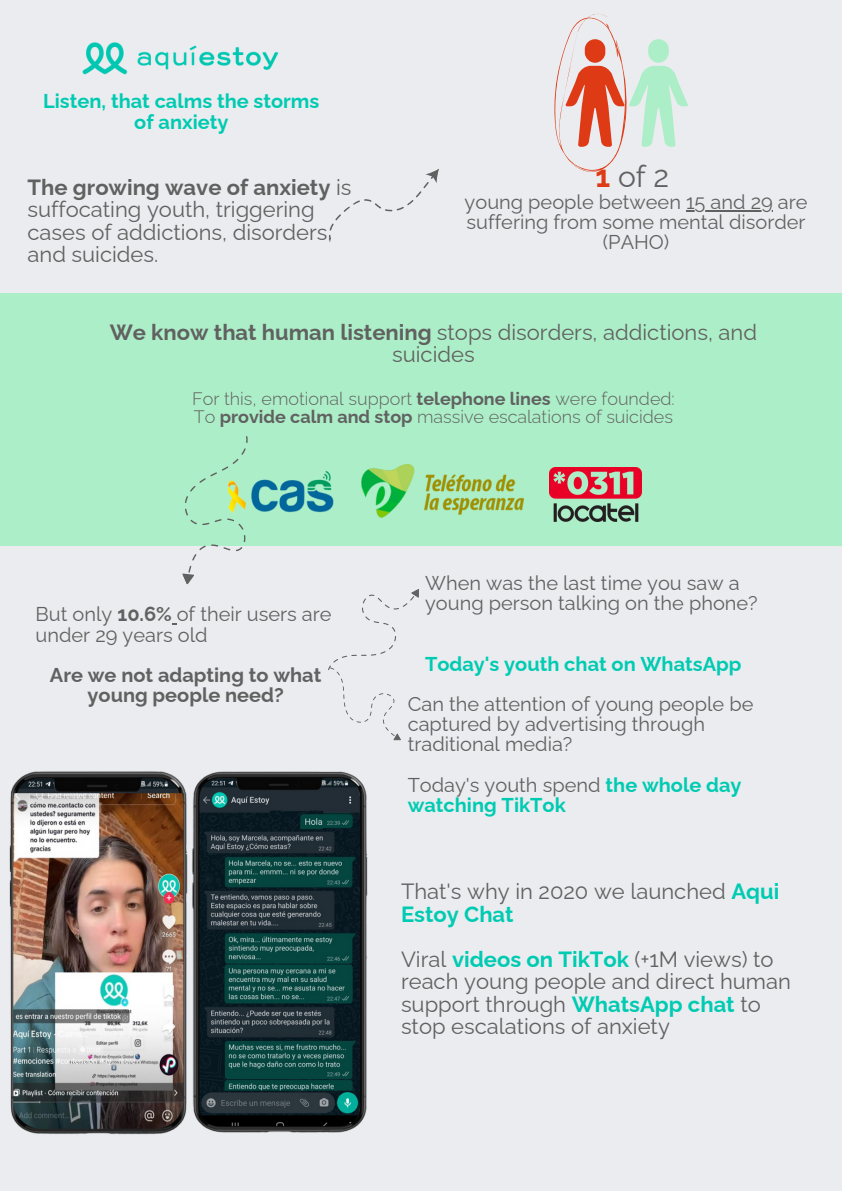
<style>
.page{position:relative;width:842px;height:1191px;background:#fff}
.page>*{position:absolute;margin:0;border:0;box-sizing:border-box;transform-origin:0 0}
.t1{font:30px "Raleway";color:#616161}
.t2{font:22px/22.5px "Raleway";color:#616161}
.t3{font:20px/20.2px "Raleway";color:#616161}
.t4{font:700 20px/20.2px "Raleway";color:#00cbb2}
.t5{font:700 20px/20.2px "Raleway";color:#616161;text-align:center}
.t6{font:300 18px "Raleway";color:#616161}
.s1{font-weight:700}
.s2{font-weight:700;color:#df3a16}
.s3{font-weight:400;color:#616161}
.s4{font-weight:700;color:#00cbb2}
</style>
<div class="page">
<div style="left:0;top:0;width:842px;height:1190px;background:#eaecef"></div>
<svg style="left:329px;top:168px;width:110px;height:72px"></svg>
<div style="left:0;top:293px;width:842px;height:252px;background:#aceec7"></div>
<img style="left:361px;top:465px;width:162px;height:52px">
<img style="left:288px;top:471px;width:46px;height:42px">
<img style="left:550px;top:468px;width:91px;height:54px">
<svg style="left:148px;top:436px;width:140px;height:148px"></svg>
<img style="left:197px;top:771px;width:171px;height:362px">
<svg style="left:328px;top:589px;width:91px;height:151px"></svg>
<img style="left:9px;top:771px;width:188px;height:364px">
<img style="left:82px;top:42px;width:197px;height:33px">
<hr style="left:686px;top:210px;width:87px;height:1px;background:#616161">
<svg style="left:554px;top:14px;width:134px;height:158px"></svg>
<p class="t4" style="left:43px;top:91px;width:278px;text-align:center">Listen, that calms the storms of anxiety</p>
<p class="t2" style="left:28px;top:176px;width:325px"><span class="s1">The growing wave of anxiety</span> is suffocating youth, triggering cases of addictions, disorders, and suicides.</p>
<p class="t1" style="left:595px;top:158px;width:75px"><span class="s2">1</span>of2</p>
<p class="t3" style="left:465px;top:191px;width:344px;text-align:center">young people between 15 and 29 are suffering from some mental disorder (PAHO)</p>
<p class="t2" style="left:110px;top:320px;width:649px;text-align:center"><span class="s1">We know that human listening</span> stops disorders, addictions, and suicides</p>
<p class="t6" style="left:192px;top:388px;width:484px">For this, emotional support <span class="s1">telephone lines</span> were founded:</p>
<p class="t6" style="left:194px;top:406px;width:481px">To <span class="s1">provide calm and stop</span> massive escalations of suicides</p>
<p class="t3" style="left:36px;top:604px;width:297px">But only <span class="s1">10.6%</span> of their users are under 29 years old</p>
<p class="t5" style="left:50px;top:665px;width:273px">Are we not adapting to what young people need?</p>
<p class="t3" style="left:425px;top:572px;width:334px">When was the last time you saw a young person talking on the phone?</p>
<p class="t4" style="left:425px;top:653px;width:318px">Today's youth chat on WhatsApp</p>
<p class="t3" style="left:408px;top:693px;width:347px">Can the attention of young people be captured by advertising through traditional media?</p>
<p class="t4" style="left:408px;top:774px;width:335px"><span class="s3">Today's youth spend</span> the whole day watching TikTok</p>
<p class="t2" style="left:401px;top:879px;width:380px">That's why in 2020 we launched <span class="s4">Aqui<br>Estoy Chat</span></p>
<p class="t2" style="left:401px;top:947px;width:391px">Viral <span class="s4">videos on TikTok</span> (+1M views) to reach young people and direct human support through <span class="s4">WhatsApp chat</span> to stop escalations of anxiety</p>
</div>
